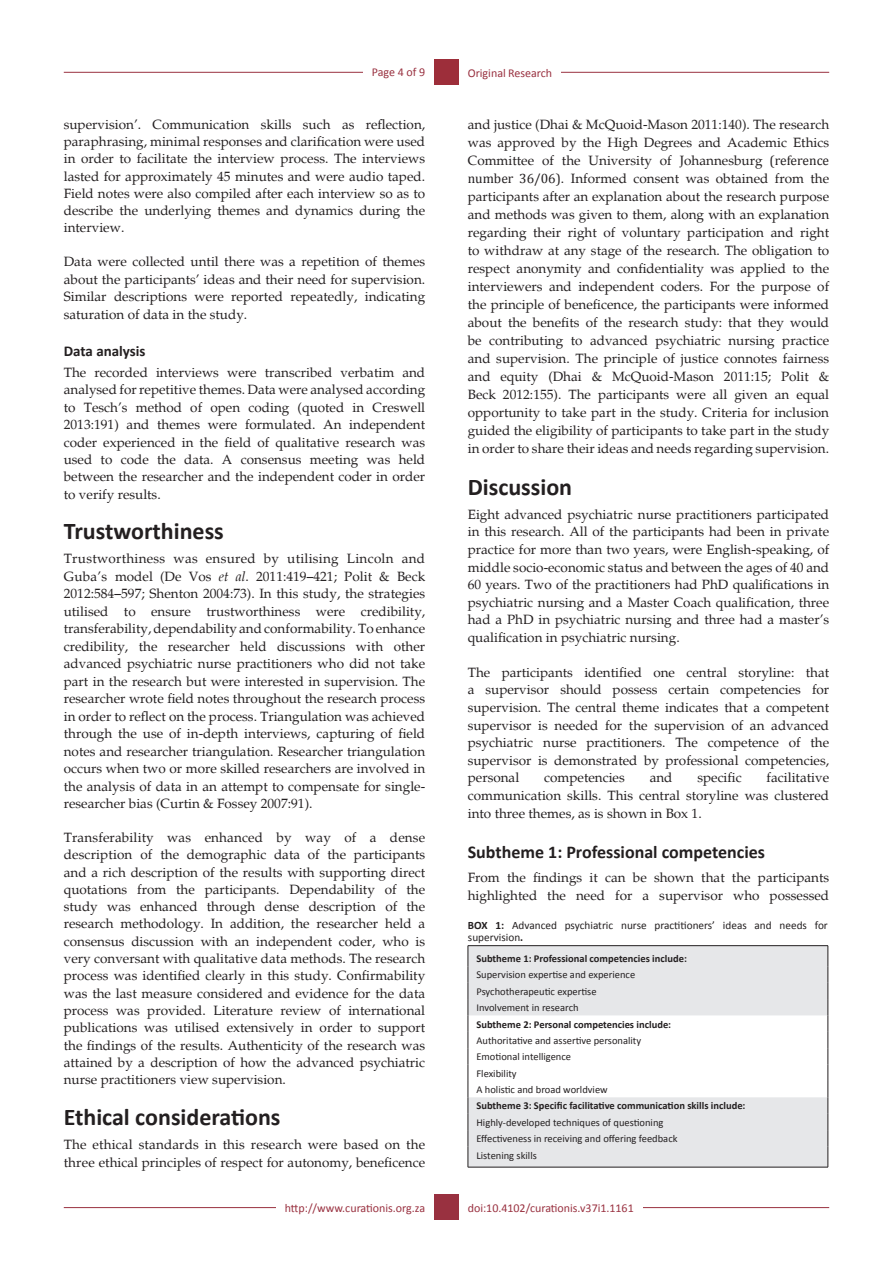
<style>
.page{position:relative;width:893px;height:1263px;background:#fff}
.page>*{position:absolute;margin:0;border:0;box-sizing:border-box;transform-origin:0 0}
.t1{font:700 24px "Calibri";color:#231f20}
.t2{font:700 18px "Calibri";color:#231f20}
.t3{font:700 15px "Calibri";color:#231f20}
.Default{font:13.5px/17.4px "Palatino";color:#231f20;text-align:justify}
.t4{font:12px "Calibri";color:#993140}
.t5{font:11.25px/12px "Calibri";color:#231f20}
.t6{font:10.5px "Calibri";color:#231f20}
.t7{font:700 10.5px "Calibri";color:#231f20}
.s1{font-style:italic}
.s2{font-family:"Cambria"}
.s3{font-weight:700}
</style>
<div class="page">
<hr style="left:64px;top:72px;width:765px;height:1px;background:#993140">
<hr style="left:64px;top:1207px;width:765px;height:1px;background:#993140">
<div style="left:434px;top:1194px;width:25px;height:26px;background:#993140"></div>
<div style="left:434px;top:59px;width:25px;height:26px;background:#9d2e3a"></div>
<div style="left:459px;top:59px;width:102px;height:26px;background:#fff"></div>
<div style="left:459px;top:1194px;width:183px;height:26px;background:#fff"></div>
<div style="left:276px;top:1194px;width:158px;height:26px;background:#fff"></div>
<div style="left:363px;top:59px;width:71px;height:26px;background:#fff"></div>
<svg style="left:469px;top:946px;width:359px;height:221px;fill:#e6e7e9"></svg>
<svg style="left:468px;top:946px;width:1px;height:221px"></svg>
<svg style="left:828px;top:946px;width:1px;height:221px"></svg>
<hr style="left:468px;top:1167px;width:360px;height:1px;background:#231f20">
<hr style="left:468px;top:945px;width:360px;height:1px;background:#231f20">
<p class="t4" style="left:372px;top:65px;width:55px">Page 4 of 9</p>
<p class="Default" style="left:64px;top:116px;width:363px">supervision’. Communication skills such as reflection, paraphrasing, minimal responses and clarification were used in order to facilitate the interview process. The interviews lasted for approximately 45 minutes and were audio taped.<br>Field notes were also compiled after each interview so as to describe the underlying themes and dynamics during the interview.</p>
<p class="Default" style="left:64px;top:253px;width:363px">Data were collected until there was a repetition of themes about the participants’ ideas and their need for supervision.<br>Similar descriptions were reported repeatedly, indicating saturation of data in the study.</p>
<p class="t3" style="left:64px;top:341px;width:83px">Data analysis</p>
<p class="Default" style="left:64px;top:364px;width:363px">The recorded interviews were transcribed verbatim and analysed for repetitive themes. Data were analysed according to Tesch’s method of open coding (quoted in Creswell 2013:191) and themes were formulated. An independent coder experienced in the field of qualitative research was used to code the data. A consensus meeting was held between the researcher and the independent coder in order to verify results.</p>
<p class="t1" style="left:64px;top:516px;width:162px">Trustworthiness</p>
<p class="Default" style="left:64px;top:550px;width:363px">Trustworthiness was ensured by utilising Lincoln and Guba’s model (De Vos <span class="s1">et al</span>. 2011:419–421; Polit &amp; Beck 2012:584–597; Shenton 2004:73). In this study, the strategies utilised to ensure trustworthiness were credibility, transferability, dependability and conformability. To enhance credibility, the researcher held discussions with other advanced psychiatric nurse practitioners who did not take part in the research but were interested in supervision. The researcher wrote field notes throughout the research process in order to reflect on the process. Triangulation was achieved through the use of in-depth interviews, capturing of field notes and researcher triangulation. Researcher triangulation occurs when two or more skilled researchers are involved in the analysis of data in an attempt to compensate for single&shy;researcher bias (Curtin &amp; Fossey 2007:91).</p>
<p class="Default" style="left:64px;top:829px;width:363px">Transferability was enhanced by way of a dense description of the demographic data of the participants and a rich description of the results with supporting direct quotations from the participants. Dependability of the study was enhanced through dense description of the research methodology. In addition, the researcher held a consensus discussion with an independent coder, who is very conversant with qualitative data methods. The research process was identified clearly in this study. Confirmability was the last measure considered and evidence for the data process was provided. Literature review of international publications was utilised extensively in order to support the findings of the results. Authenticity of the research was attained by a description of how the advanced psychiatric nurse practitioners view supervision.</p>
<p class="t1" style="left:64px;top:1101px;width:218px">Ethical considerations</p>
<p class="Default" style="left:64px;top:1136px;width:363px;line-height:18px">The ethical standards in this research were based on the three ethical principles of respect for autonomy, beneficence</p>
<p class="t4" style="left:468px;top:65px;width:86px">Original Research</p>
<p class="Default" style="left:468px;top:116px;width:363px;line-height:18px">and justice (Dhai &amp; McQuoid-Mason 2011:140). The research was approved by the High Degrees and Academic Ethics Committee of the University of Johannesburg <span class="s2">(reference number 36/06)</span>. Informed consent was obtained from the participants after an explanation about the research purpose and methods was given to them, along with an explanation regarding their right of voluntary participation and right to withdraw at any stage of the research. The obligation to respect anonymity and confidentiality was applied to the interviewers and independent coders. For the purpose of the principle of beneficence, the participants were informed about the benefits of the research study: that they would be contributing to advanced psychiatric nursing practice and supervision. The principle of justice connotes fairness and equity (Dhai &amp; McQuoid-Mason 2011:15; Polit &amp; Beck 2012:155). The participants were all given an equal opportunity to take part in the study. Criteria for inclusion guided the eligibility of participants to take part in the study in order to share their ideas and needs regarding supervision.</p>
<p class="t1" style="left:468px;top:472px;width:106px">Discussion</p>
<p class="Default" style="left:468px;top:506px;width:363px">Eight advanced psychiatric nurse practitioners participated in this research. All of the participants had been in private practice for more than two years, were English-speaking, of middle socio-economic status and between the ages of 40 and 60 years. Two of the practitioners had PhD qualifications in psychiatric nursing and a Master Coach qualification, three had a PhD in psychiatric nursing and three had a master’s qualification in psychiatric nursing.</p>
<p class="Default" style="left:468px;top:664px;width:363px">The participants identified one central storyline: that a supervisor should possess certain competencies for supervision. The central theme indicates that a competent supervisor is needed for the supervision of an advanced psychiatric nurse practitioners. The competence of the supervisor is demonstrated by professional competencies, personal</p>
<p class="Default" style="left:468px;top:769px;width:363px;text-indent:299px">facilitative communication skills. This central storyline was clustered into three themes, as is shown in Box 1.</p>
<p class="t2" style="left:468px;top:841px;width:299px">Subtheme 1: Professional competencies</p>
<p class="Default" style="left:468px;top:869px;width:363px;line-height:18px">From the findings it can be shown that the participants highlighted the need for a supervisor who possessed</p>
<p class="t5" style="left:468px;top:920px;width:361px"><span class="s3">BOX 1:</span> Advanced psychiatric nurse practitioners’ ideas and needs for supervision<span class="s3">.</span></p>
<p class="t7" style="left:476px;top:952px;width:212px">Subtheme 1: Professional competencies include:</p>
<p class="t6" style="left:476px;top:968px;width:160px">Supervision expertise and experience</p>
<p class="t6" style="left:476px;top:985px;width:122px">Psychotherapeutic expertise</p>
<p class="t6" style="left:476px;top:1001px;width:104px">Involvement in research</p>
<p class="t7" style="left:476px;top:1017px;width:196px">Subtheme 2: Personal competencies include:</p>
<p class="t6" style="left:476px;top:1034px;width:166px">Authoritative and assertive personality</p>
<p class="t6" style="left:476px;top:1050px;width:96px">Emotional intelligence</p>
<p class="t6" style="left:476px;top:1066px;width:42px">Flexibility</p>
<p class="t6" style="left:476px;top:1083px;width:133px">A holistic and broad worldview</p>
<p class="t7" style="left:476px;top:1099px;width:271px">Subtheme 3: Specific facilitative communication skills include:</p>
<p class="t6" style="left:476px;top:1116px;width:189px">Highly-developed techniques of questioning</p>
<p class="t6" style="left:476px;top:1132px;width:203px">Effectiveness in receiving and offering feedback</p>
<p class="t6" style="left:476px;top:1148px;width:62px">Listening skills</p>
<p class="Default" style="left:544px;top:769px;width:82px">competencies</p>
<p class="Default" style="left:650px;top:769px;width:24px">and</p>
<p class="Default" style="left:697px;top:769px;width:46px">specific</p>
<p class="t4" style="left:285px;top:1200px;width:142px">http://www.curationis.org.za</p>
<p class="t4" style="left:468px;top:1200px;width:168px">doi:10.4102/curationis.v37i1.1161</p>
</div>
